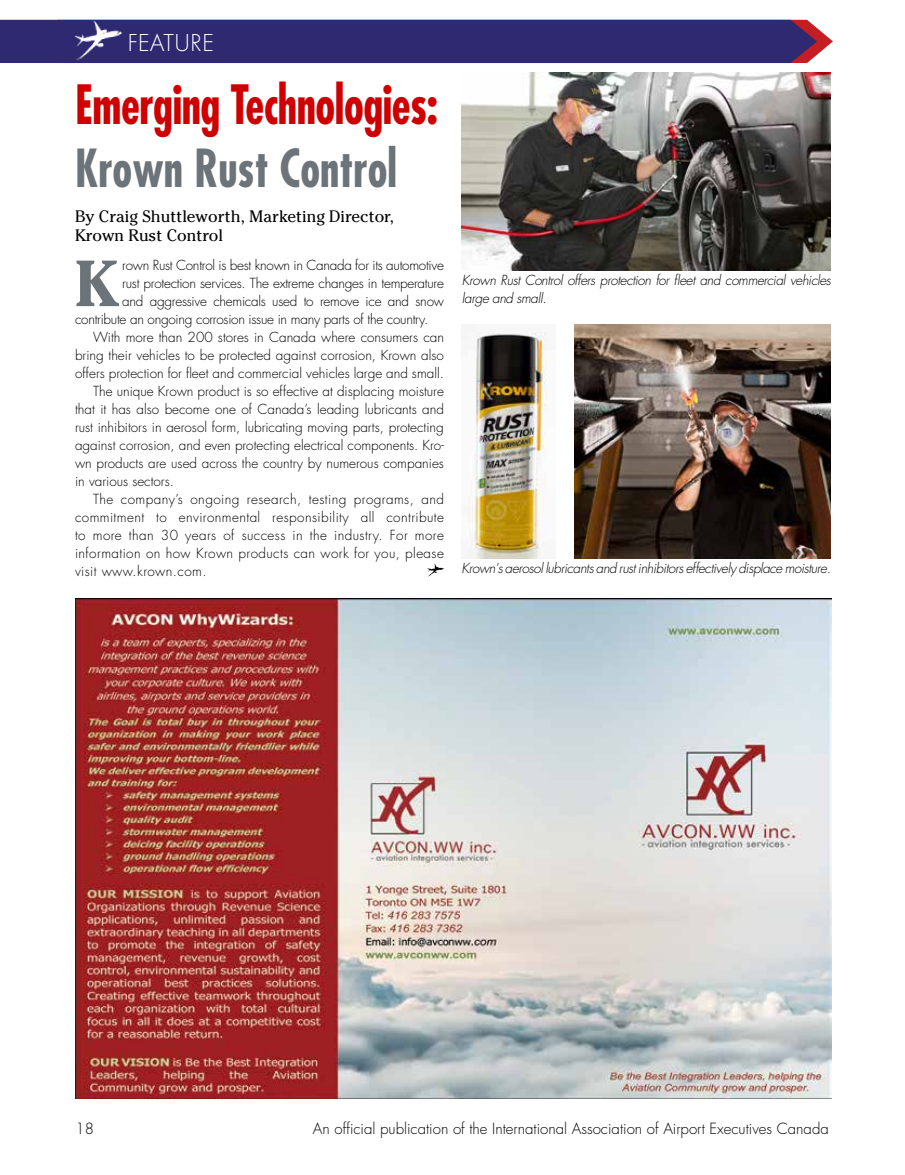
<style>
.page{position:relative;width:905px;height:1175px;background:#fff}
.page>*{position:absolute;margin:0;border:0;box-sizing:border-box;transform-origin:0 0}
.t1{font:700 64.65px "Cheltenham";color:#6c7379}
.t2{font:700 condensed 52.65px "Futura";letter-spacing:-.01em;color:#ce0000;scale:.86 1}
.t3{font:700 condensed 51px "Futura";color:#6c7379;scale:.89 1}
.t4{font:300 25.5px "Futura T";color:#fff}
.t5{font:16.5px/19.5px "Cheltenham";color:#000}
.t6{font:300 15px "Futura";color:#000}
.t7{font:300 13.5px "Futura";color:#000}
.t8{font:300 13.5px "Futura";letter-spacing:.03em;color:#000}
.t9{font:300 13.5px "Futura";letter-spacing:-.02em;color:#000}
.t10{font:italic 300 13.5px/18px "Futura";letter-spacing:-.03em;color:#000}
</style>
<div class="page">
<img style="left:427px;top:563px;width:17px;height:13px">
<img style="left:75px;top:598px;width:756px;height:500px">
<div style="left:0;top:20px;width:833px;height:43px;background:#2e2970"></div>
<img style="left:71px;top:19px;width:55px;height:42px">
<img style="left:462px;top:72px;width:368px;height:198px">
<img style="left:574px;top:324px;width:256px;height:234px">
<img style="left:469px;top:332px;width:78px;height:226px">
<h3 class="t4" style="left:128px;top:28px;width:88px">FEATURE</h3>
<h2 class="t2" style="left:75px;top:72px;width:423px">Emerging Technologies:</h2>
<h3 class="t3" style="left:75px;top:136px;width:363px">Krown Rust Control</h3>
<p class="t5" style="left:75px;top:206px;width:320px">By Craig Shuttleworth, Marketing Director,<br>Krown Rust Control</p>
<h1 class="t1" style="left:75px;top:243px;width:46px">K</h1>
<p class="t9" style="left:122px;top:257px;width:323px">rown Rust Control is best known in Canada for its automotive</p>
<p class="t9" style="left:122px;top:275px;width:323px">rust protection services. The extreme changes in temperature</p>
<p class="t9" style="left:122px;top:293px;width:323px">and aggressive chemicals used to remove ice and snow</p>
<p class="t9" style="left:75px;top:311px;width:355px">contribute an ongoing corrosion issue in many parts of the country.</p>
<p class="t7" style="left:93px;top:329px;width:352px">With more than 200 stores in Canada where consumers can</p>
<p class="t7" style="left:75px;top:347px;width:370px">bring their vehicles to be protected against corrosion, Krown also</p>
<p class="t7" style="left:75px;top:365px;width:370px">offers protection for fleet and commercial vehicles large and small.</p>
<p class="t7" style="left:93px;top:383px;width:352px">The unique Krown product is so effective at displacing moisture</p>
<p class="t7" style="left:75px;top:401px;width:370px">that it has also become one of Canada’s leading lubricants and</p>
<p class="t7" style="left:75px;top:419px;width:370px">rust inhibitors in aerosol form, lubricating moving parts, protecting</p>
<p class="t7" style="left:75px;top:437px;width:370px">against corrosion, and even protecting electrical components. Kro-</p>
<p class="t7" style="left:75px;top:455px;width:370px">wn products are used across the country by numerous companies</p>
<p class="t7" style="left:75px;top:473px;width:100px">in various sectors.</p>
<p class="t8" style="left:93px;top:491px;width:352px">The company’s ongoing research, testing programs, and</p>
<p class="t8" style="left:75px;top:509px;width:370px">commitment to environmental responsibility all contribute</p>
<p class="t8" style="left:75px;top:527px;width:370px">to more than 30 years of success in the industry. For more</p>
<p class="t8" style="left:75px;top:545px;width:370px">information on how Krown products can work for you, please</p>
<p class="t8" style="left:75px;top:563px;width:133px">visit www.krown.com.</p>
<p class="t10" style="left:462px;top:271px;width:370px">Krown Rust Control offers protection for fleet and commercial vehicles large and small.</p>
<p class="t10" style="left:461px;top:559px;width:371px">Krown's aerosol lubricants and rust inhibitors effectively displace moisture.</p>
<p class="t6" style="left:75px;top:1119px;width:20px">18</p>
<p class="t6" style="left:313px;top:1119px;width:517px">An official publication of the International Association of Airport Executives Canada</p>
</div>
